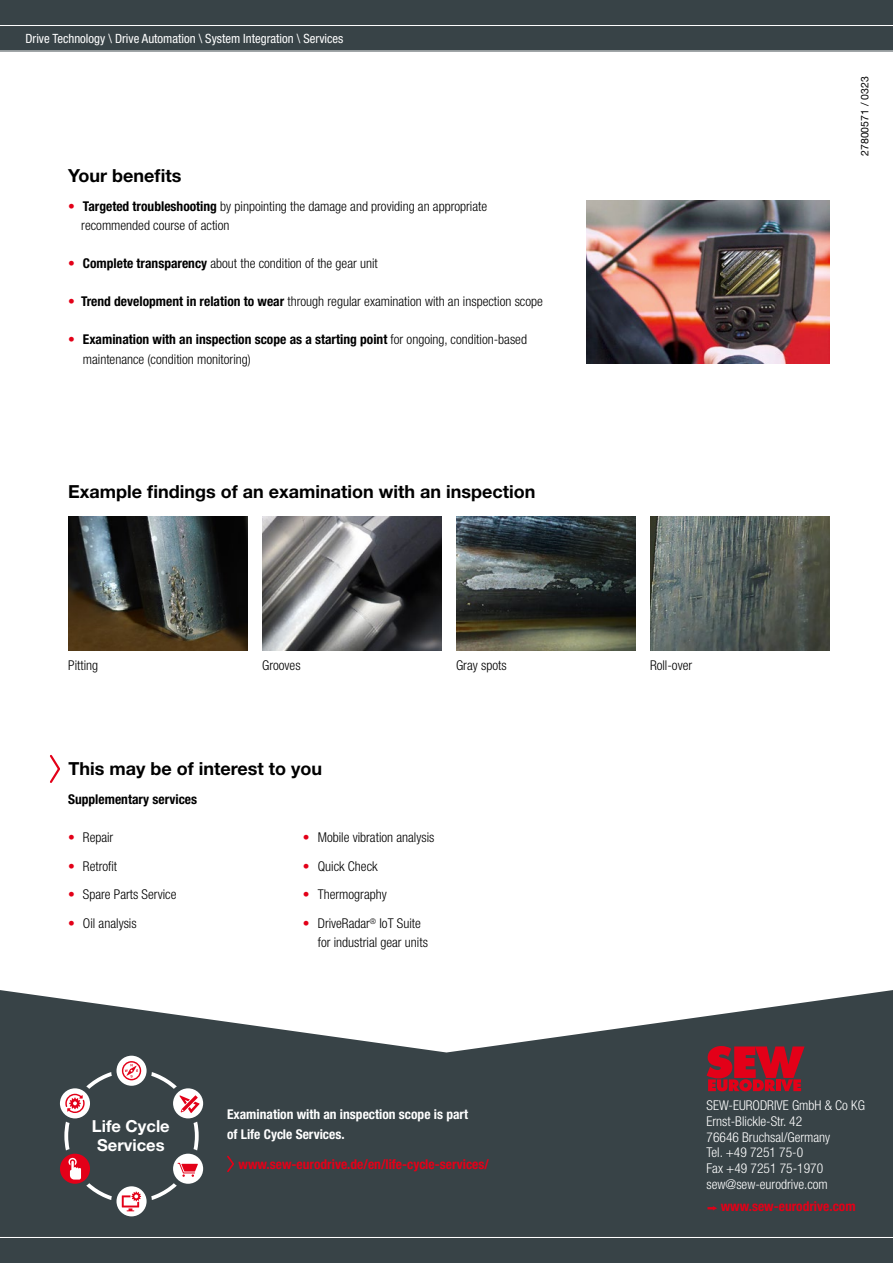
<style>
.page{position:relative;width:893px;height:1263px;background:#fff}
.page>*{position:absolute;margin:0;border:0;box-sizing:border-box;transform-origin:0 0}
.a_HeadimKasten{font:700 18px "Helvetica Neue LT Pro";color:#000}
.t1{font:700 16.5px/19px "Helvetica Neue LT Pro";color:#fff;text-align:center}
.a_Fliesstext{font:300 condensed 13.5px/19.2px "Helvetica Neue LT Pro";color:#000}
.a_Fliesstext-2{font:300 condensed 13.5px/15.8px "Helvetica Neue LT Pro";color:#fff}
.a_Fliesstext-3{font:700 condensed 13.5px "Helvetica Neue LT Pro";color:#e30018}
.a_Fliesstext-4{font:700 condensed 13.5px/19.2px "Helvetica Neue LT Pro";color:#fff}
.a_Fliesstext-5{font:700 condensed 13.5px "Helvetica Neue LT Pro";color:#000}
._8_Kopfleiste_Titel{font:condensed 12.75px "Helvetica Neue LT Pro";color:#fff}
.t2{font:10.5px "Helvetica Neue LT Pro";color:#000}
.s1{color:#e30018}
.s2{font-weight:700}
</style>
<div class="page">
<svg style="left:0;top:990px;width:893px;height:273px;background:#50595d"></svg>
<div style="left:0;top:0;width:893px;height:51px;background:#384347"></div>
<hr style="left:0;top:25px;width:893px;height:1px;background:#fff">
<hr style="left:0;top:1237px;width:893px;height:1px;background:#fff">
<svg style="left:226px;top:1154px;width:9px;height:20px"></svg>
<svg style="left:50px;top:755px;width:10px;height:28px"></svg>
<div style="left:116px;top:1056px;width:31px;height:30px;background:#fff;border-radius:50%"></div>
<div style="left:173px;top:1088px;width:30px;height:30px;background:#fff;border-radius:50%"></div>
<svg style="left:116px;top:1186px;width:31px;height:30px"></svg>
<div style="left:173px;top:1154px;width:30px;height:30px;background:#fff;border-radius:50%"></div>
<div style="left:60px;top:1088px;width:30px;height:30px;background:#fff;border-radius:50%"></div>
<svg style="left:151px;top:1072px;width:26px;height:17px"></svg>
<svg style="left:194px;top:1121px;width:5px;height:29px"></svg>
<svg style="left:151px;top:1183px;width:26px;height:17px"></svg>
<svg style="left:64px;top:1121px;width:6px;height:29px"></svg>
<svg style="left:122px;top:1061px;width:19px;height:19px"></svg>
<svg style="left:179px;top:1095px;width:21px;height:18px"></svg>
<svg style="left:122px;top:1191px;width:19px;height:20px"></svg>
<svg style="left:178px;top:1163px;width:20px;height:14px"></svg>
<svg style="left:65px;top:1072px;width:47px;height:41px"></svg>
<div style="left:60px;top:1154px;width:30px;height:30px;background:#e30018;border-radius:50%"></div>
<svg style="left:68px;top:1158px;width:44px;height:42px"></svg>
<img style="left:68px;top:517px;width:179px;height:134px">
<img style="left:262px;top:517px;width:179px;height:134px">
<img style="left:650px;top:517px;width:179px;height:134px">
<img style="left:456px;top:517px;width:179px;height:134px">
<img style="left:586px;top:201px;width:243px;height:163px">
<svg style="left:707px;top:1046px;width:98px;height:45px;background:#ab1527"></svg>
<svg style="left:708px;top:1205px;width:9px;height:5px"></svg>
<p class="_8_Kopfleiste_Titel" style="left:26px;top:31px;width:319px">Drive Technology \ Drive Automation \ System Integration \ Services</p>
<p class="a_HeadimKasten" style="left:68px;top:164px;width:115px">Your benefits</p>
<p class="a_Fliesstext" style="left:81px;top:196px;width:407px;text-indent:-13px"><span class="s1">•</span> <span class="s2">Targeted troubleshooting</span> by pinpointing the damage and providing an appropriate recommended course of action</p>
<p class="a_Fliesstext" style="left:68px;top:253px;width:311px"><span class="s1">•</span> <span class="s2">Complete transparency</span> about the condition of the gear unit</p>
<p class="a_Fliesstext" style="left:68px;top:292px;width:476px"><span class="s1">•</span> <span class="s2">Trend development in relation to wear</span> through regular examination with an inspection scope</p>
<p class="a_Fliesstext" style="left:83px;top:330px;width:446px;text-indent:-15px"><span class="s1">•</span> <span class="s2">Examination with an inspection scope as a starting point</span> for ongoing, condition-based maintenance (condition monitoring)</p>
<p class="a_HeadimKasten" style="left:68px;top:480px;width:469px">Example findings of an examination with an inspection</p>
<p class="t2" style="left:858px;top:156px;width:81px;rotate:-90deg">27800571 / 0323</p>
<p class="a_Fliesstext" style="left:68px;top:655px;width:31px">Pitting</p>
<p class="a_Fliesstext" style="left:262px;top:655px;width:40px">Grooves</p>
<p class="a_Fliesstext" style="left:456px;top:655px;width:52px">Gray spots</p>
<p class="a_Fliesstext" style="left:650px;top:655px;width:44px">Roll-over</p>
<p class="a_HeadimKasten" style="left:69px;top:757px;width:255px">This may be of interest to you</p>
<p class="a_Fliesstext-5" style="left:68px;top:791px;width:131px">Supplementary services</p>
<p class="a_Fliesstext" style="left:68px;top:827px;width:47px"><span class="s1">•</span> Repair</p>
<p class="a_Fliesstext" style="left:68px;top:856px;width:51px"><span class="s1">•</span> Retrofit</p>
<p class="a_Fliesstext" style="left:68px;top:885px;width:110px"><span class="s1">•</span> Spare Parts Service</p>
<p class="a_Fliesstext" style="left:68px;top:914px;width:70px"><span class="s1">•</span> Oil analysis</p>
<p class="a_Fliesstext" style="left:303px;top:827px;width:133px"><span class="s1">•</span> Mobile vibration analysis</p>
<p class="a_Fliesstext" style="left:303px;top:856px;width:76px"><span class="s1">•</span> Quick Check</p>
<p class="a_Fliesstext" style="left:303px;top:885px;width:85px"><span class="s1">•</span> Thermography</p>
<p class="a_Fliesstext" style="left:318px;top:914px;width:112px;text-indent:-15px"><span class="s1">•</span> DriveRadar<sup>®</sup> IoT Suite for industrial gear units</p>
<p class="t1" style="left:92px;top:1116px;width:79px">Life Cycle<br>Services</p>
<p class="a_Fliesstext-4" style="left:227px;top:1105px;width:242px">Examination with an inspection scope is part of Life Cycle Services.</p>
<p class="a_Fliesstext-3" style="left:239px;top:1156px;width:252px">www.sew-eurodrive.de/en/life-cycle-services/</p>
<p class="a_Fliesstext-2" style="left:707px;top:1097px;width:160px">SEW-EURODRIVE GmbH &amp; Co KG</p>
<p class="a_Fliesstext-2" style="left:707px;top:1113px;width:97px">Ernst-Blickle-Str. 42</p>
<p class="a_Fliesstext-2" style="left:707px;top:1129px;width:125px">76646 Bruchsal/Germany<br>Tel. +49 7251 75-0</p>
<p class="a_Fliesstext-2" style="left:707px;top:1160px;width:118px">Fax +49 7251 75-1970</p>
<p class="a_Fliesstext-2" style="left:707px;top:1176px;width:123px">sew@sew-eurodrive.com</p>
<p class="a_Fliesstext-3" style="left:721px;top:1198px;width:136px">www.sew-eurodrive.com</p>
</div>
